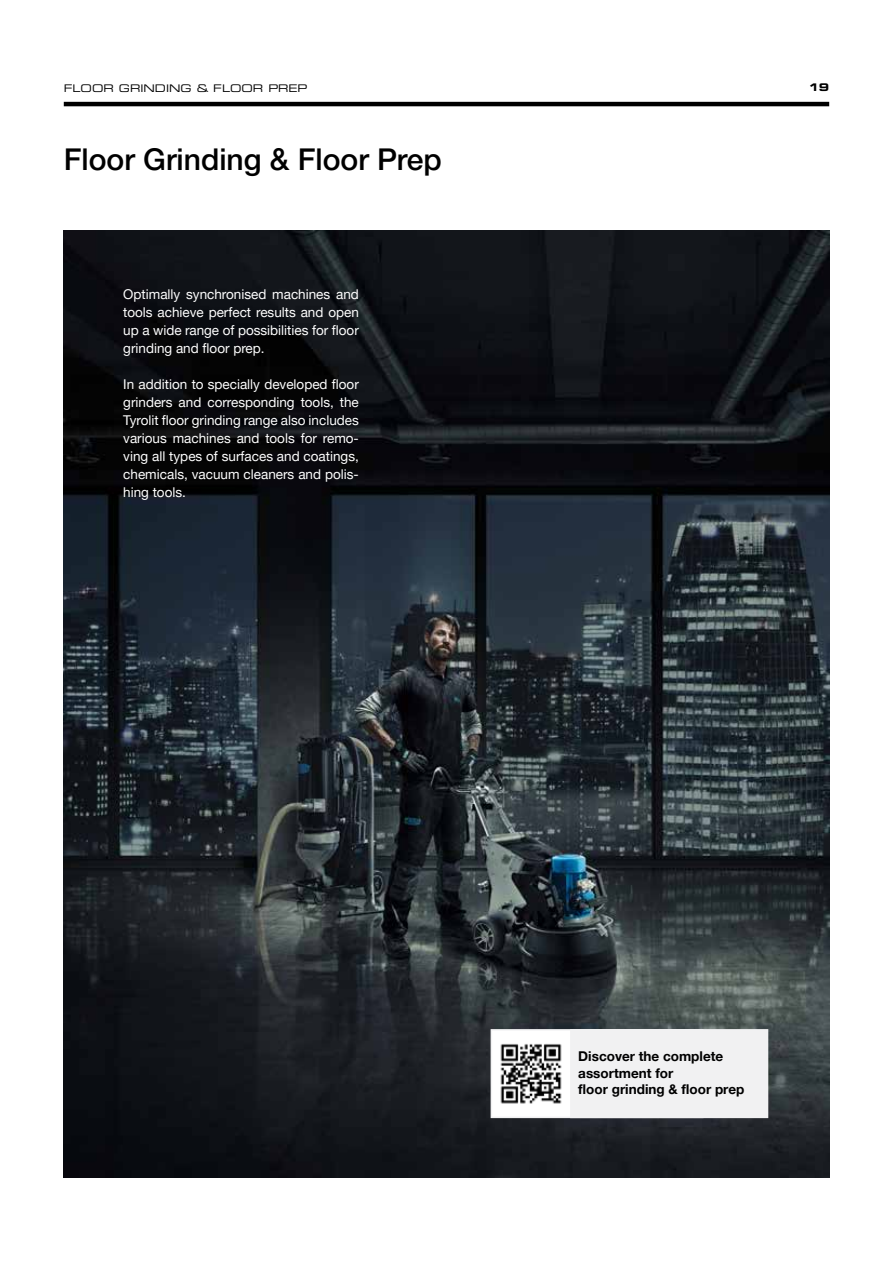
<style>
.page{position:relative;width:893px;height:1263px;background:#fff}
.page>*{position:absolute;margin:0;border:0;box-sizing:border-box;transform-origin:0 0}
.t1{font:500 30px "Helvetica Neue LTW1 G";color:#000}
.t2{font:13.5px/18px "Helvetica Neue LTW1 G";color:#fff;text-align:justify}
.t3{font:700 13.5px/16.5px "Helvetica Neue LTW1 G";color:#000}
.t4{font:10.5px "Eurostile LT Std Ex 2";color:#000}
.t5{font:10.5px "Eurostile LT Std Bold Ex 2";color:#000}
</style>
<div class="page">
<hr style="left:64px;top:102px;width:765px;height:4px;background:#000">
<img style="left:64px;top:230px;width:765px;height:948px">
<div style="left:491px;top:1029px;width:212px;height:89px;background:#fff;border:1px solid #f1f1f2"></div>
<img style="left:500px;top:1043px;width:62px;height:61px">
<div style="left:570px;top:1029px;width:198px;height:89px;background:#f1f1f2"></div>
<p class="t4" style="left:64px;top:81px;width:245px">FLOOR GRINDING &amp; FLOOR PREP</p>
<h1 class="t1" style="left:64px;top:142px;width:380px">Floor Grinding &amp; Floor Prep</h1>
<p class="t2" style="left:123px;top:285px;width:237px">Optimally synchronised machines and tools achieve perfect results and open up a wide range of possibilities for floor grinding and floor prep.</p>
<p class="t2" style="left:123px;top:375px;width:237px">In addition to specially developed floor grinders and corresponding tools, the Tyrolit floor grinding range also includes various machines and tools for remo&shy;ving all types of surfaces and coatings, chemicals, vacuum cleaners and polis&shy;hing tools.</p>
<p class="t5" style="left:808px;top:80px;width:22px">19</p>
<p class="t3" style="left:578px;top:1048px;width:168px">Discover the complete assortment for<br>floor grinding &amp; floor prep</p>
</div>
